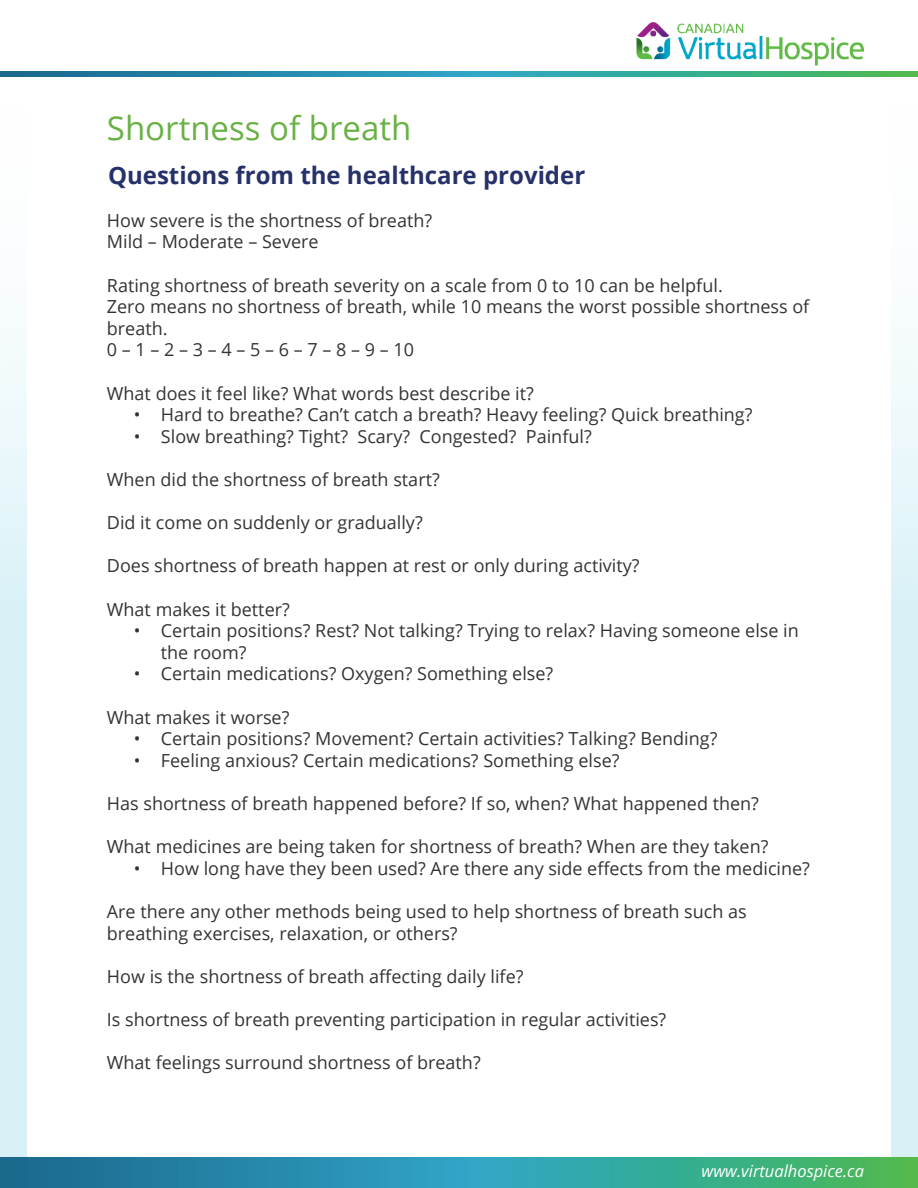
<style>
.page{position:relative;width:918px;height:1188px;background:#fff}
.page>*{position:absolute;margin:0;border:0;box-sizing:border-box;transform-origin:0 0}
.t1{font:33px "Open Sans";color:#69b144}
.t2{font:700 24px "Open Sans";color:#26316a}
.t3{font:18px/21.6px "Open Sans";color:#323332}
.t4{font:italic 16.5px "Open Sans";color:#fff}
</style>
<div class="page">
<div style="left:0;top:74px;width:918px;height:1083px;background:linear-gradient(to bottom,#fbfdfd,#ccedf5)"></div>
<div style="left:27px;top:54px;width:864px;height:1119px;background:#fff"></div>
<img style="left:0;top:1157px;width:918px;height:31px">
<img style="left:0;top:71px;width:918px;height:5px">
<img style="left:636px;top:22px;width:228px;height:44px">
<p class="t1" style="left:107px;top:106px;width:306px">Shortness of breath</p>
<p class="t2" style="left:108px;top:158px;width:479px">Questions from the healthcare provider</p>
<p class="t3" style="left:107px;top:209px;width:327px">How severe is the shortness of breath?</p>
<p class="t3" style="left:107px;top:231px;width:213px">Mild – Moderate – Severe</p>
<p class="t3" style="left:107px;top:274px;width:617px">Rating shortness of breath severity on a scale from 0 to 10 can be helpful.</p>
<p class="t3" style="left:107px;top:295px;width:704px">Zero means no shortness of breath, while 10 means the worst possible shortness of breath.</p>
<p class="t3" style="left:107px;top:339px;width:309px">0 – 1 – 2 – 3 – 4 – 5 – 6 – 7 – 8 – 9 – 10</p>
<p class="t3" style="left:107px;top:382px;width:428px">What does it feel like? What words best describe it?</p>
<p class="t3" style="left:134px;top:403px;width:620px">• Hard to breathe? Can’t catch a breath? Heavy feeling? Quick breathing?</p>
<p class="t3" style="left:134px;top:425px;width:459px">• Slow breathing? Tight? Scary? Congested? Painful?</p>
<p class="t3" style="left:107px;top:468px;width:334px">When did the shortness of breath start?</p>
<p class="t3" style="left:107px;top:511px;width:317px">Did it come on suddenly or gradually?</p>
<p class="t3" style="left:107px;top:555px;width:534px">Does shortness of breath happen at rest or only during activity?</p>
<p class="t3" style="left:107px;top:598px;width:184px">What makes it better?</p>
<p class="t3" style="left:161px;top:619px;width:639px;text-indent:-27px">• Certain positions? Rest? Not talking? Trying to relax? Having someone else in the room?</p>
<p class="t3" style="left:134px;top:663px;width:421px">• Certain medications? Oxygen? Something else?</p>
<p class="t3" style="left:107px;top:706px;width:184px">What makes it worse?</p>
<p class="t3" style="left:134px;top:727px;width:585px">• Certain positions? Movement? Certain activities? Talking? Bending?</p>
<p class="t3" style="left:134px;top:749px;width:487px">• Feeling anxious? Certain medications? Something else?</p>
<p class="t3" style="left:107px;top:792px;width:654px">Has shortness of breath happened before? If so, when? What happened then?</p>
<p class="t3" style="left:107px;top:835px;width:663px">What medicines are being taken for shortness of breath? When are they taken?</p>
<p class="t3" style="left:134px;top:857px;width:678px">• How long have they been used? Are there any side effects from the medicine?</p>
<p class="t3" style="left:107px;top:900px;width:641px">Are there any other methods being used to help shortness of breath such as breathing exercises, relaxation, or others?</p>
<p class="t3" style="left:107px;top:965px;width:418px">How is the shortness of breath affecting daily life?</p>
<p class="t3" style="left:107px;top:1008px;width:561px">Is shortness of breath preventing participation in regular activities?</p>
<p class="t3" style="left:107px;top:1051px;width:375px">What feelings surround shortness of breath?</p>
<p class="t4" style="left:702px;top:1160px;width:164px">www.virtualhospice.ca</p>
</div>
